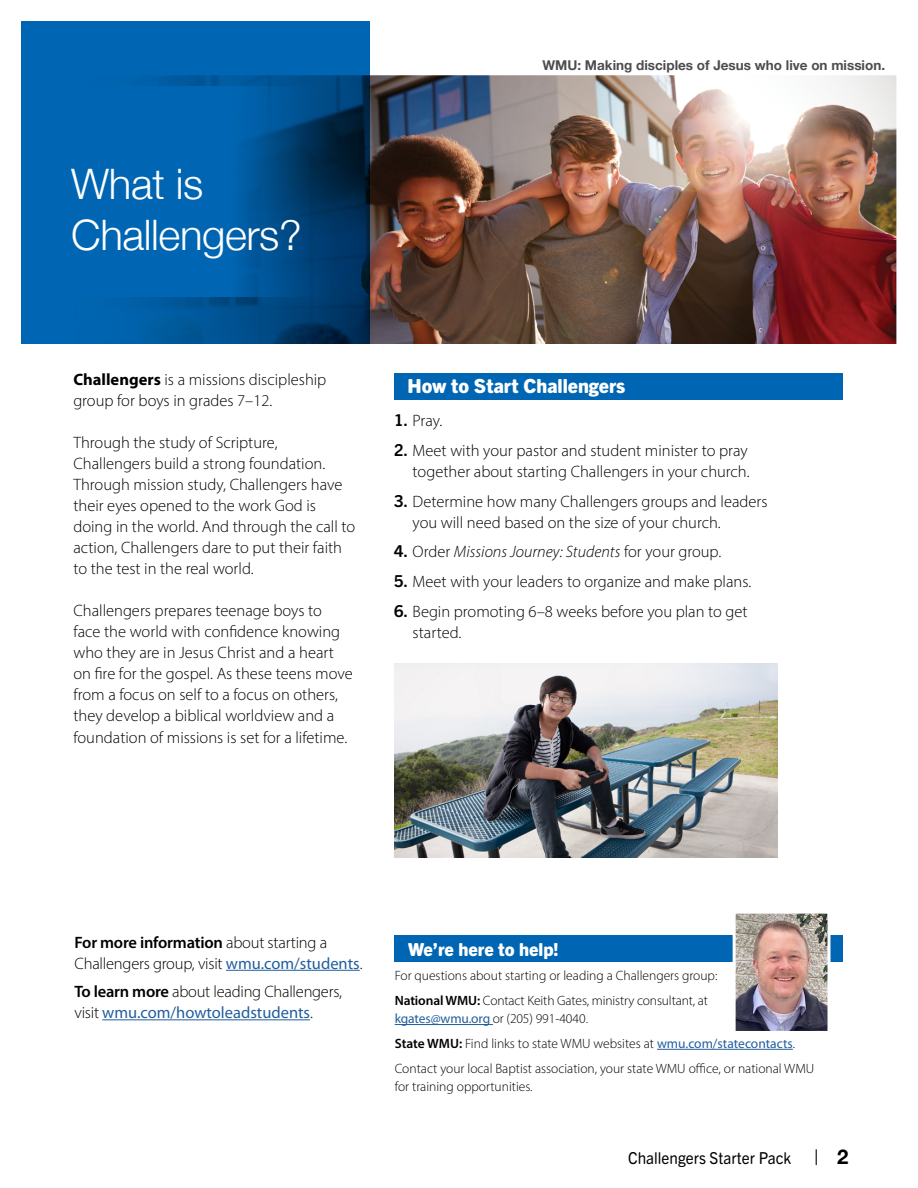
<style>
.page{position:relative;width:918px;height:1188px;background:#fff}
.page>*{position:absolute;margin:0;border:0;box-sizing:border-box;transform-origin:0 0}
.t1{font:300 42px/51px "Helvetica Neue";letter-spacing:-.01em;color:#fff}
.t2{font:800 19.5px "Trade Gothic Next SR Pro";color:#fff}
.t3{font:800 18px "Trade Gothic Next SR Pro";color:#fff}
.t4{font:300 16.5px/21px "Myriad Pro";color:#000}
.t5{font:italic 300 16.5px "Myriad Pro";color:#000}
.t6{font:16.5px "Trade Gothic Next SR Pro";color:#000;scale:.93 1}
.t7{font:300 13.5px/24.8px "Myriad Pro";color:#000}
.t8{font:700 13.5px "Helvetica Neue";color:#4d4d4f}
.s1{font-weight:700}
.s2{font-family:"Trade Gothic Next SR Pro";font-weight:700}
.s3{font-family:"Trade Gothic Next SR Pro";font-weight:700;font-style:normal}
.s4{font-style:normal}
.s5{font-weight:600}
.s6{font-weight:400;color:#215e9e}
.s7{font-size:20.25px}
.s8{font-family:"Helvetica Neue";font-weight:700;font-size:20.25px}
</style>
<div class="page">
<img style="left:370px;top:76px;width:526px;height:268px">
<svg style="left:22px;top:22px;width:348px;height:322px;background:#00599d"></svg>
<img style="left:394px;top:663px;width:384px;height:194px">
<div style="left:394px;top:373px;width:448px;height:27px;background:#0066b3"></div>
<div style="left:394px;top:935px;width:448px;height:27px;background:#0066b3"></div>
<hr style="left:395px;top:1024px;width:98px;height:1px;background:#215e9e">
<hr style="left:657px;top:1049px;width:136px;height:1px;background:#215e9e">
<img style="left:737px;top:915px;width:90px;height:115px">
<div style="left:733px;top:911px;width:98px;height:123px;border:3px solid #fff"></div>
<hr style="left:226px;top:970px;width:134px;height:1px;background:#215e9e">
<hr style="left:102px;top:1019px;width:208px;height:1px;background:#215e9e">
<h1 class="t1" style="left:71px;top:155px;width:232px">What is<br>Challengers?</h1>
<p class="t8" style="left:542px;top:55px;width:344px">WMU: Making disciples of Jesus who live on mission.</p>
<p class="t4" style="left:73px;top:369px;width:254px"><span class="s1">Challengers</span> is a missions discipleship group for boys in grades 7–12.</p>
<p class="t4" style="left:73px;top:432px;width:283px">Through the study of Scripture, Challengers build a strong foundation.<br>Through mission study, Challengers have their eyes opened to the work God is doing in the world. And through the call to action, Challengers dare to put their faith to the test in the real world.</p>
<p class="t4" style="left:73px;top:600px;width:281px">Challengers prepares teenage boys to face the world with confidence knowing who they are in Jesus Christ and a heart on fire for the gospel. As these teens move from a focus on self to a focus on others, they develop a biblical worldview and a foundation of missions is set for a lifetime.</p>
<p class="t2" style="left:408px;top:372px;width:219px">How to Start Challengers</p>
<p class="t4" style="left:394px;top:410px;width:50px"><span class="s2">1.</span> Pray.</p>
<p class="t4" style="left:394px;top:440px;width:357px;text-align:right"><span class="s2">2.</span> Meet with your pastor and student minister to pray together about starting Challengers in your church.</p>
<p class="t4" style="left:413px;top:491px;width:356px;text-indent:-19px"><span class="s2">3.</span> Determine how many Challengers groups and leaders you will need based on the size of your church.</p>
<p class="t5" style="left:394px;top:542px;width:329px"><span class="s3">4.</span> <span class="s4">Order</span> Missions Journey: Students <span class="s4">for your group.</span></p>
<p class="t4" style="left:394px;top:571px;width:359px"><span class="s2">5.</span> Meet with your leaders to organize and make plans.</p>
<p class="t4" style="left:413px;top:600px;width:337px;text-indent:-19px"><span class="s2">6.</span> Begin promoting 6–8 weeks before you plan to get started.</p>
<p class="t4" style="left:75px;top:931px;width:290px"><span class="s5">For more information</span> about starting a<br>Challengers group, visit <span class="s6">wmu.com/students</span>.</p>
<p class="t4" style="left:75px;top:981px;width:269px"><span class="s5">To learn more</span> about leading Challengers, visit <span class="s6">wmu.com/howtoleadstudents</span>.</p>
<p class="t3" style="left:408px;top:937px;width:152px">We’re here to help!</p>
<p class="t7" style="left:395px;top:963px;width:324px">For questions about starting or leading a Challengers group:<br><span class="s5">National WMU:</span> Contact Keith Gates, ministry consultant, at</p>
<p class="t7" style="left:395px;top:1006px;width:421px"><span class="s6">kgates@wmu.org</span> or (205) 991-4040.<br><span class="s5">State WMU:</span> Find links to state WMU websites at <span class="s6">wmu.com/statecontacts</span>.<br>Contact your local Baptist association, your state WMU office, or national WMU</p>
<p class="t7" style="left:395px;top:1074px;width:139px">for training opportunities.</p>
<p class="t6" style="left:628px;top:1147px;width:238px">Challengers Starter Pack <span class="s7">|</span> <span class="s8">2</span></p>
</div>
